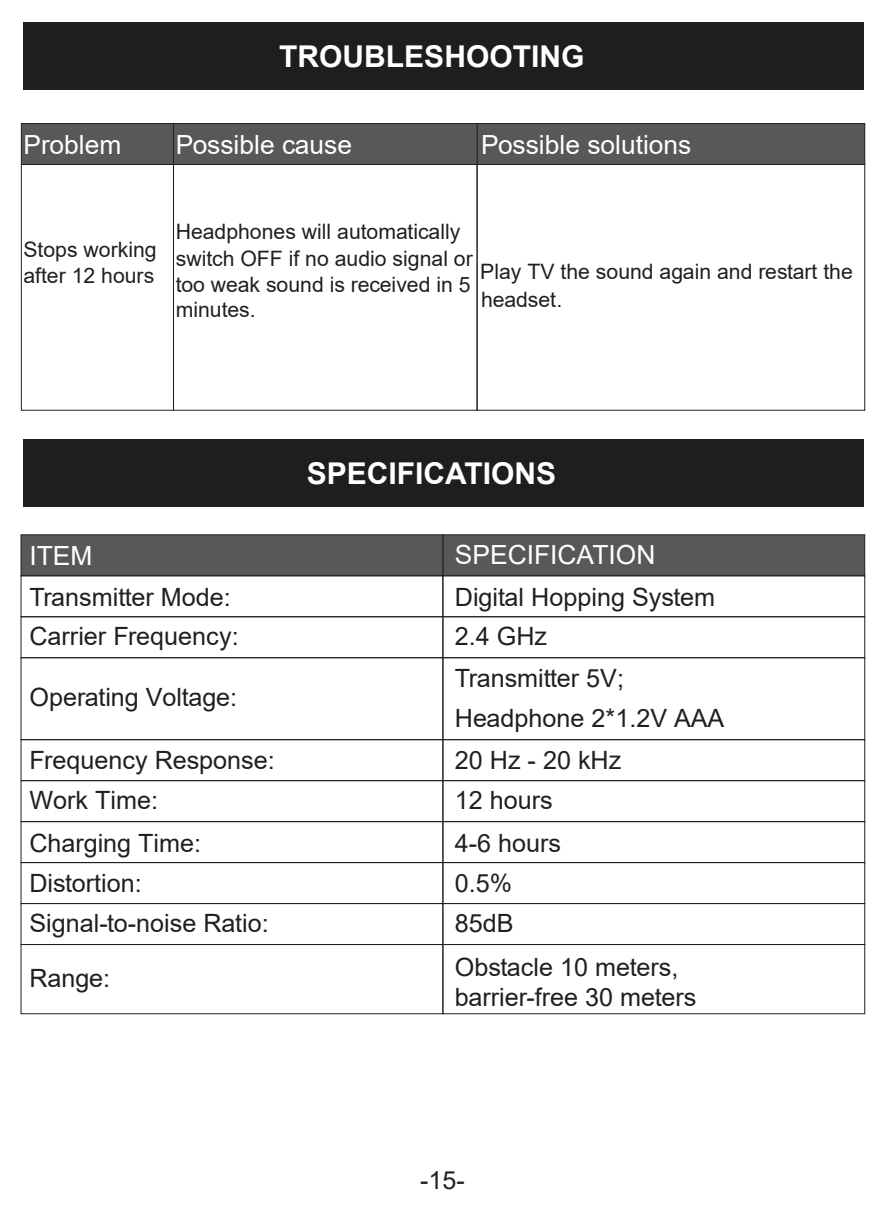
<style>
.page{position:relative;width:886px;height:1205px;background:#fff}
.page>*{position:absolute;margin:0;border:0;box-sizing:border-box;transform-origin:0 0}
.t1{font:700 30px "Arial";color:#fff}
.t2{font:26.25px "Arial";color:#fff}
.t3{font:25.25px/40px "Arial";color:#231f20}
.t4{font:25px "Arial";color:#231f20}
.t5{font:21.25px/25.5px "Arial";color:#231f20;text-align:justify}
</style>
<div class="page">
<div style="left:23px;top:438px;width:840px;height:68px;background:#201d1e"></div>
<div style="left:442px;top:534px;width:423px;height:42px;background:#57585a;border:1px solid #231f20"></div>
<div style="left:21px;top:534px;width:422px;height:42px;background:#57585a;border:1px solid #231f20"></div>
<div style="left:442px;top:575px;width:423px;height:42px;border:1px solid #231f20"></div>
<div style="left:21px;top:575px;width:422px;height:42px;border:1px solid #231f20"></div>
<div style="left:442px;top:616px;width:423px;height:42px;border:1px solid #231f20"></div>
<div style="left:21px;top:616px;width:422px;height:42px;border:1px solid #231f20"></div>
<div style="left:442px;top:657px;width:423px;height:82px;border:1px solid #231f20"></div>
<div style="left:21px;top:657px;width:422px;height:82px;border:1px solid #231f20"></div>
<div style="left:442px;top:739px;width:423px;height:41px;border:1px solid #231f20"></div>
<div style="left:21px;top:739px;width:422px;height:41px;border:1px solid #231f20"></div>
<div style="left:442px;top:780px;width:423px;height:41px;border:1px solid #231f20"></div>
<div style="left:21px;top:780px;width:422px;height:41px;border:1px solid #231f20"></div>
<div style="left:442px;top:821px;width:423px;height:41px;border:1px solid #231f20"></div>
<div style="left:21px;top:821px;width:422px;height:41px;border:1px solid #231f20"></div>
<div style="left:442px;top:862px;width:423px;height:41px;border:1px solid #231f20"></div>
<div style="left:21px;top:862px;width:422px;height:41px;border:1px solid #231f20"></div>
<div style="left:442px;top:903px;width:423px;height:41px;border:1px solid #231f20"></div>
<div style="left:21px;top:903px;width:422px;height:41px;border:1px solid #231f20"></div>
<div style="left:442px;top:944px;width:423px;height:69px;border:1px solid #231f20"></div>
<div style="left:21px;top:944px;width:422px;height:69px;border:1px solid #231f20"></div>
<div style="left:477px;top:123px;width:388px;height:42px;background:#57585a;border:1px solid #231f20"></div>
<div style="left:173px;top:123px;width:304px;height:42px;background:#57585a;border:1px solid #231f20"></div>
<div style="left:21px;top:123px;width:153px;height:42px;background:#57585a;border:1px solid #231f20"></div>
<div style="left:477px;top:164px;width:388px;height:246px;border:1px solid #231f20"></div>
<div style="left:173px;top:164px;width:304px;height:246px;border:1px solid #231f20"></div>
<div style="left:21px;top:164px;width:153px;height:246px;border:1px solid #231f20"></div>
<div style="left:23px;top:22px;width:840px;height:68px;background:#201d1e"></div>
<p class="t1" style="left:279px;top:36px;width:307px">TROUBLESHOOTING</p>
<p class="t2" style="left:23px;top:127px;width:99px">Problem</p>
<p class="t2" style="left:176px;top:126px;width:178px">Possible cause</p>
<p class="t2" style="left:481px;top:126px;width:212px">Possible solutions</p>
<p class="t5" style="left:23px;top:237px;width:135px">Stops working after 12 hours</p>
<p class="t5" style="left:176px;top:219px;width:286px">Headphones will automatically</p>
<p class="t5" style="left:176px;top:246px;width:298px">switch OFF if no audio signal or too weak sound is received in 5 minutes.</p>
<p class="t5" style="left:480px;top:259px;width:374px">Play TV the sound again and restart the</p>
<p class="t5" style="left:481px;top:287px;width:83px">headset.</p>
<p class="t1" style="left:307px;top:452px;width:251px">SPECIFICATIONS</p>
<p class="t2" style="left:29px;top:537px;width:64px">ITEM</p>
<p class="t3" style="left:29px;top:577px;width:211px">Transmitter Mode:<br>Carrier Frequency:</p>
<p class="t3" style="left:29px;top:676px;width:209px">Operating Voltage:</p>
<p class="t3" style="left:29px;top:739px;width:247px">Frequency Response:<br>Work Time:</p>
<p class="t3" style="left:29px;top:823px;width:241px">Charging Time:<br>Distortion:<br>Signal-to-noise Ratio:</p>
<p class="t3" style="left:29px;top:957px;width:82px">Range:</p>
<p class="t2" style="left:455px;top:537px;width:202px">SPECIFICATION</p>
<p class="t3" style="left:455px;top:577px;width:262px">Digital Hopping System<br>2.4 GHz</p>
<p class="t3" style="left:455px;top:657px;width:271px">Transmitter 5V;<br>Headphone 2*1.2V AAA<br>20 Hz - 20 kHz<br>12 hours</p>
<p class="t3" style="left:455px;top:823px;width:108px">4-6 hours<br>0.5%<br>85dB</p>
<p class="t3" style="left:455px;top:951px;width:243px;line-height:30.2px">Obstacle 10 meters, barrier-free 30 meters</p>
<p class="t4" style="left:420px;top:1162px;width:46px">-15-</p>
</div>
